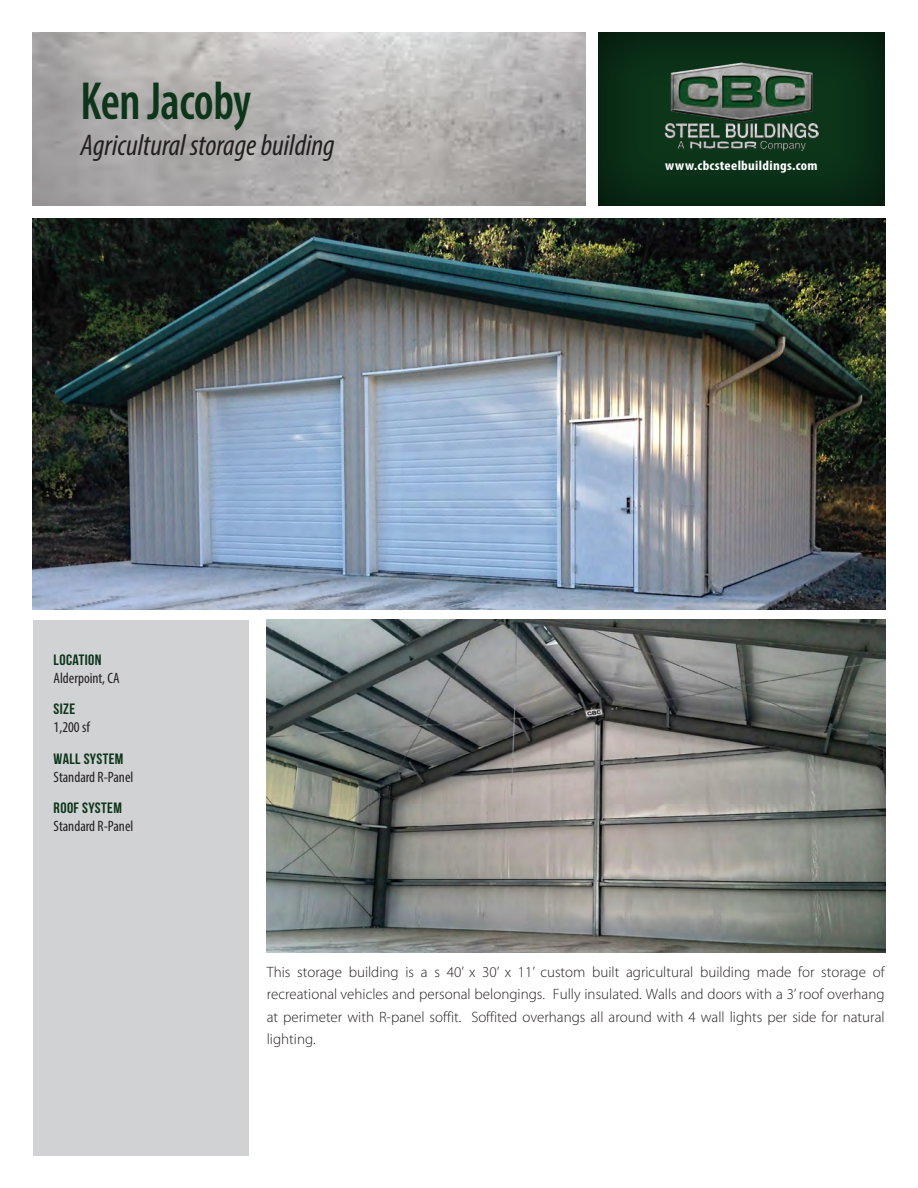
<style>
.page{position:relative;width:918px;height:1188px;background:#fff}
.page>*{position:absolute;margin:0;border:0;box-sizing:border-box;transform-origin:0 0}
.Project_Name_Header{font:600 condensed 54px "Myriad Pro";letter-spacing:-.01em;color:#0c351a;scale:.9 1}
.Project_Name_Subhead{font:italic condensed 30px "Myriad Pro";color:#231f20}
.Body_Copy{font:300 15px/22.5px "Myriad Pro";color:#231f20;text-align:justify}
.Inset_Text{font:condensed 15px "Myriad Pro";color:#231f20}
.Inset_Text_Header{font:15px "Bebas Neue";letter-spacing:.025em;color:#0c351a;scale:1.05 1}
.t1{font:700 condensed 13.5px "Myriad Pro";letter-spacing:.02em;color:#fff;scale:1.1 1}
</style>
<div class="page">
<div style="left:33px;top:620px;width:216px;height:536px;background:#d1d2d4"></div>
<div style="left:597px;top:30px;width:289px;height:177px;background:#0a2d16"></div>
<img style="left:32px;top:219px;width:854px;height:390px">
<img style="left:267px;top:620px;width:619px;height:333px">
<img style="left:664px;top:63px;width:155px;height:88px">
<p class="Project_Name_Header" style="left:81px;top:68px;width:191px">Ken Jacoby</p>
<p class="Project_Name_Subhead" style="left:81px;top:127px;width:256px">Agricultural storage building</p>
<p class="Inset_Text_Header" style="left:54px;top:651px;width:47px">LOCATION</p>
<p class="Inset_Text" style="left:54px;top:669px;width:68px">Alderpoint, CA</p>
<p class="Inset_Text_Header" style="left:54px;top:701px;width:22px">SIZE</p>
<p class="Inset_Text" style="left:54px;top:718px;width:38px">1,200 sf</p>
<p class="Inset_Text_Header" style="left:54px;top:750px;width:68px">WALL SYSTEM</p>
<p class="Inset_Text" style="left:54px;top:768px;width:81px">Standard R-Panel</p>
<p class="Inset_Text_Header" style="left:54px;top:800px;width:67px">ROOF SYSTEM</p>
<p class="Inset_Text" style="left:54px;top:817px;width:81px">Standard R-Panel</p>
<p class="t1" style="left:665px;top:157px;width:140px">www.cbcsteelbuildings.com</p>
<p class="Body_Copy" style="left:267px;top:960px;width:619px">This storage building is a s 40’ x 30’ x 11’ custom built agricultural building made for storage of recreational vehicles and personal belongings. Fully insulated. Walls and doors with a 3’ roof overhang at perimeter with R-panel soffit. Soffited overhangs all around with 4 wall lights per side for natural lighting.</p>
</div>
